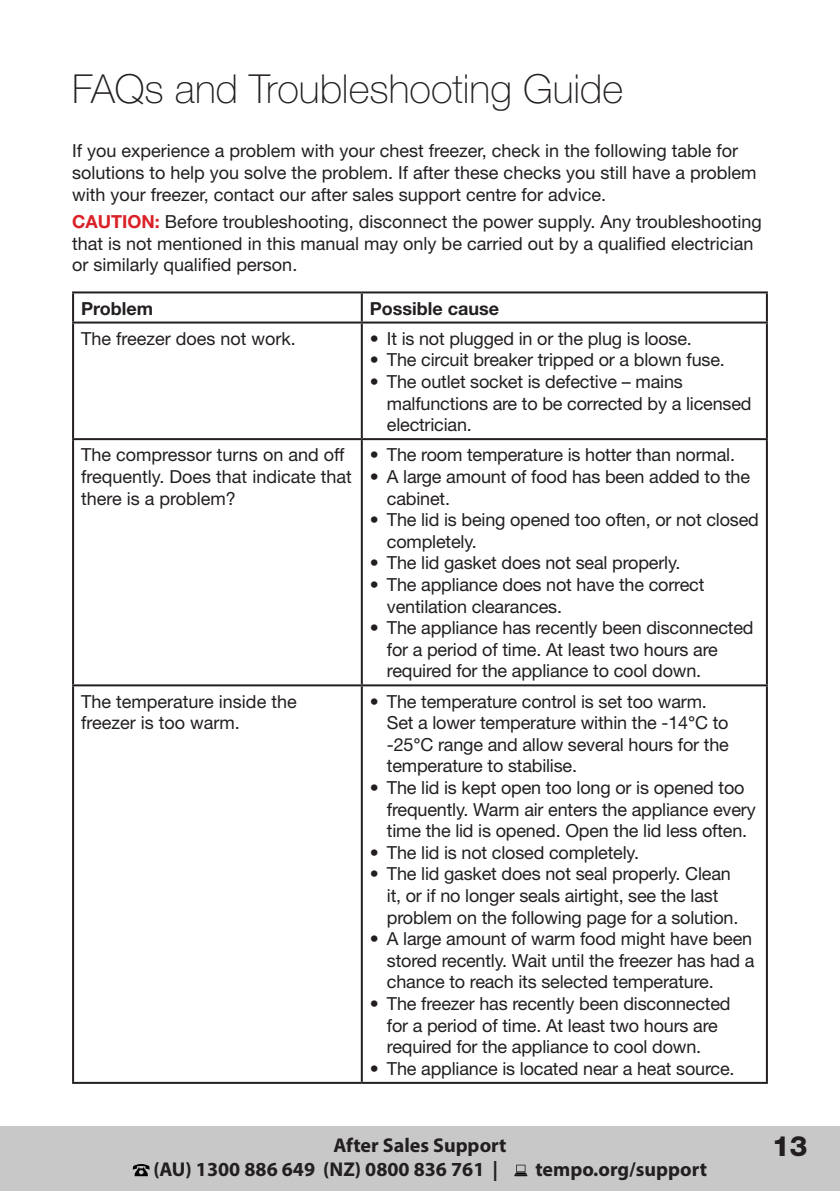
<style>
.page{position:relative;width:840px;height:1191px;background:#fff}
.page>*{position:absolute;margin:0;border:0;box-sizing:border-box;transform-origin:0 0}
.t1{font:100 40px "Helvetica Neue";color:#231f20}
.t2{font:800 28px "Helvetica Neue";color:#231f20}
.t3{font:700 20px/24px "Myriad Pro";color:#231f20}
.t4{font:18px/21.6px "Helvetica Neue";letter-spacing:-.01em;color:#231f20}
.t5{font:700 18px "Helvetica Neue";color:#231f20}
.s1{font-weight:700;color:#da2128}
.s2{font-weight:700}
</style>
<div class="page">
<div style="left:0;top:1126px;width:839px;height:65px;background:#c8c8c9"></div>
<svg style="left:133px;top:1164px;width:17px;height:12px"></svg>
<svg style="left:514px;top:1164px;width:13px;height:12px"></svg>
<hr style="left:72px;top:291px;width:289px;height:2px;background:#231f20">
<hr style="left:72px;top:293px;width:2px;height:28px;background:#231f20">
<hr style="left:361px;top:291px;width:406px;height:2px;background:#231f20">
<hr style="left:360px;top:293px;width:2px;height:28px;background:#231f20">
<hr style="left:765px;top:293px;width:2px;height:28px;background:#231f20">
<hr style="left:72px;top:321px;width:289px;height:2px;background:#231f20">
<hr style="left:72px;top:323px;width:2px;height:115px;background:#231f20">
<hr style="left:361px;top:321px;width:406px;height:2px;background:#231f20">
<hr style="left:360px;top:323px;width:2px;height:115px;background:#231f20">
<hr style="left:765px;top:323px;width:2px;height:115px;background:#231f20">
<hr style="left:72px;top:438px;width:289px;height:2px;background:#231f20">
<hr style="left:72px;top:440px;width:2px;height:244px;background:#231f20">
<hr style="left:361px;top:438px;width:406px;height:2px;background:#231f20">
<hr style="left:360px;top:440px;width:2px;height:244px;background:#231f20">
<hr style="left:765px;top:440px;width:2px;height:244px;background:#231f20">
<hr style="left:72px;top:684px;width:289px;height:2px;background:#231f20">
<hr style="left:72px;top:686px;width:2px;height:395px;background:#231f20">
<hr style="left:361px;top:684px;width:406px;height:2px;background:#231f20">
<hr style="left:360px;top:686px;width:2px;height:395px;background:#231f20">
<hr style="left:765px;top:686px;width:2px;height:395px;background:#231f20">
<hr style="left:72px;top:1081px;width:289px;height:2px;background:#231f20">
<hr style="left:361px;top:1081px;width:406px;height:2px;background:#231f20">
<h1 class="t1" style="left:72px;top:66px;width:552px">FAQs and Troubleshooting Guide</h1>
<p class="t4" style="left:72px;top:140px;width:685px">If you experience a problem with your chest freezer, check in the following table for solutions to help you solve the problem. If after these checks you still have a problem with your freezer, contact our after sales support centre for advice.</p>
<p class="t4" style="left:72px;top:210px;width:691px"><span class="s1">CAUTION:</span> Before troubleshooting, disconnect the power supply. Any troubleshooting that is not mentioned in this manual may only be carried out by a qualified electrician or similarly qualified person.</p>
<p class="t5" style="left:81px;top:297px;width:73px">Problem</p>
<p class="t5" style="left:369px;top:297px;width:131px">Possible cause</p>
<p class="t4" style="left:81px;top:327px;width:216px">The freezer does not work.</p>
<p class="t4" style="left:369px;top:327px;width:323px">• It is not plugged in or the plug is loose.</p>
<p class="t4" style="left:369px;top:349px;width:356px">• The circuit breaker tripped or a blown fuse.</p>
<p class="t4" style="left:386px;top:370px;width:366px;text-indent:-17px">• The outlet socket is defective – mains malfunctions are to be corrected by a licensed electrician.</p>
<p class="t4" style="left:81px;top:444px;width:272px">The compressor turns on and off frequently. Does that indicate that there is a problem?</p>
<p class="t4" style="left:369px;top:444px;width:366px">• The room temperature is hotter than normal.</p>
<p class="t4" style="left:386px;top:465px;width:364px;text-indent:-17px">• A large amount of food has been added to the cabinet.</p>
<p class="t4" style="left:386px;top:508px;width:373px;text-indent:-17px">• The lid is being opened too often, or not closed completely.</p>
<p class="t4" style="left:369px;top:552px;width:312px">• The lid gasket does not seal properly.</p>
<p class="t4" style="left:386px;top:573px;width:319px;text-indent:-17px">• The appliance does not have the correct ventilation clearances.</p>
<p class="t4" style="left:386px;top:616px;width:368px;text-indent:-17px">• The appliance has recently been disconnected for a period of time. At least two hours are required for the appliance to cool down.</p>
<p class="t4" style="left:81px;top:690px;width:217px">The temperature inside the freezer is too warm.</p>
<p class="t4" style="left:386px;top:690px;width:343px;text-indent:-17px">• The temperature control is set too warm.<br>Set a lower temperature within the -14<span class="s2">°</span>C to -25<span class="s2">°</span>C range and allow several hours for the temperature to stabilise.</p>
<p class="t4" style="left:386px;top:776px;width:370px;text-indent:-17px">• The lid is kept open too long or is opened too frequently. Warm air enters the appliance every time the lid is opened. Open the lid less often.</p>
<p class="t4" style="left:369px;top:841px;width:270px">• The lid is not closed completely.</p>
<p class="t4" style="left:386px;top:863px;width:353px;text-indent:-17px">• The lid gasket does not seal properly. Clean it, or if no longer seals airtight, see the last problem on the following page for a solution.</p>
<p class="t4" style="left:386px;top:927px;width:369px;text-align:justify;text-indent:-17px">• A large amount of warm food might have been stored recently. Wait until the freezer has had a chance to reach its selected temperature.</p>
<p class="t4" style="left:386px;top:992px;width:345px;text-indent:-17px">• The freezer has recently been disconnected for a period of time. At least two hours are required for the appliance to cool down.</p>
<p class="t4" style="left:369px;top:1057px;width:366px">• The appliance is located near a heat source.</p>
<p class="t3" style="left:153px;top:1132px;width:354px;text-indent:180px">After Sales Support (AU) 1300 886 649 (NZ) 0800 836 761 |</p>
<p class="t3" style="left:535px;top:1156px;width:173px">tempo.org/support</p>
<h2 class="t2" style="left:771px;top:1129px;width:37px">13</h2>
</div>
